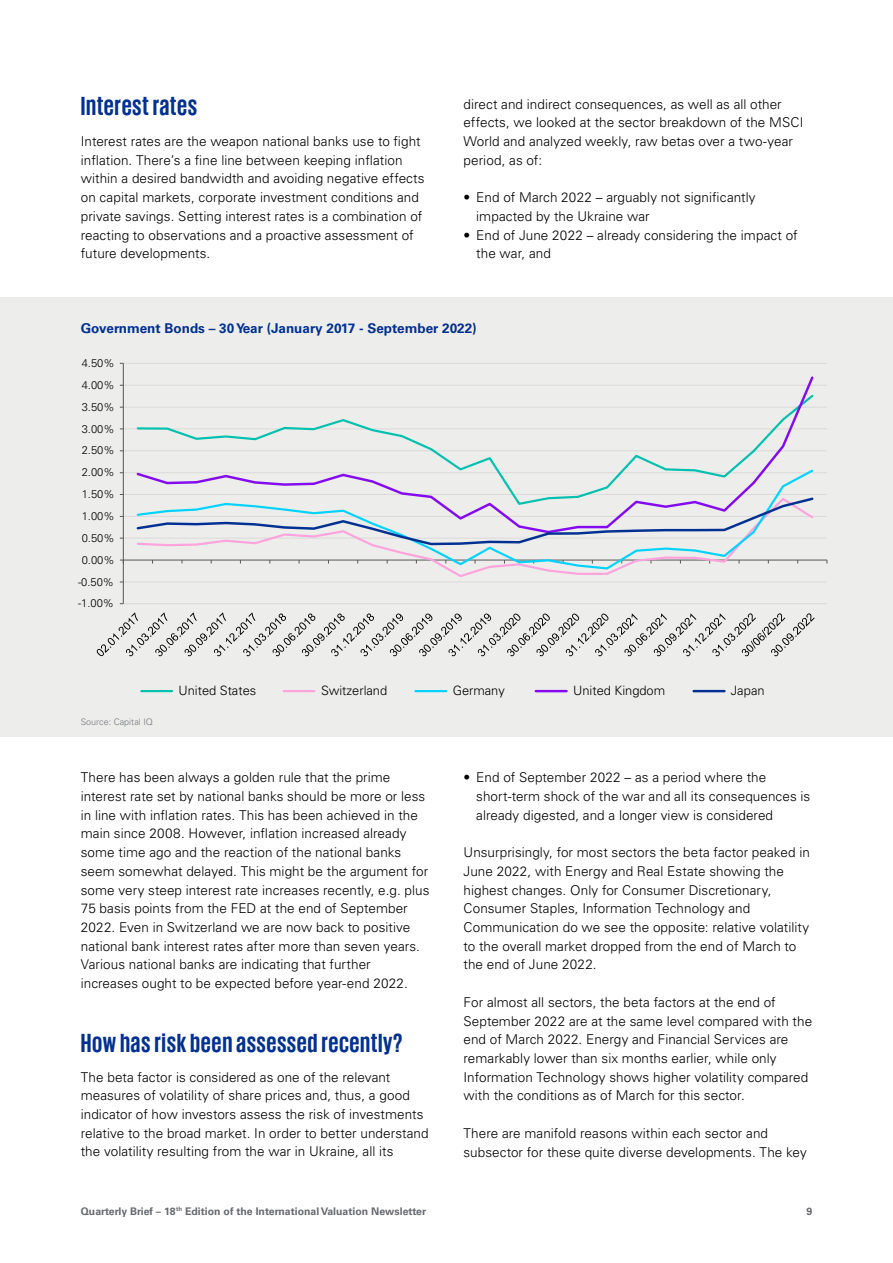
<style>
.page{position:relative;width:893px;height:1263px;background:#fff}
.page>*{position:absolute;margin:0;border:0;box-sizing:border-box;transform-origin:0 0}
.t1{font:700 27px "KPMG";letter-spacing:.02em;color:#003091}
.t2{font:300 13.5px/18.8px "Univers LT Std";letter-spacing:.005em;color:#000}
.t3{font:700 13.5px "Univers LT Std";color:#003091}
.t4{font:300 12.9px "Univers LT Std";letter-spacing:-.005em;color:#000}
.t5{font:300 11.1px "Univers LT Std";letter-spacing:-.005em;color:#000}
.t6{font:700 10.5px "Univers LT Std";color:#68696f}
.t7{font:300 9px "Univers LT Std";color:#75777c}
</style>
<div class="page">
<div style="left:0;top:297px;width:893px;height:440px;background:#ededec"></div>
<hr style="left:123px;top:363px;width:704px;height:1px;background:#dadada">
<hr style="left:123px;top:385px;width:704px;height:1px;background:#dadada">
<hr style="left:123px;top:407px;width:704px;height:1px;background:#dadada">
<hr style="left:123px;top:428px;width:704px;height:1px;background:#dadada">
<hr style="left:123px;top:450px;width:704px;height:1px;background:#dadada">
<hr style="left:123px;top:472px;width:704px;height:1px;background:#dadada">
<hr style="left:123px;top:494px;width:704px;height:1px;background:#dadada">
<hr style="left:123px;top:516px;width:704px;height:1px;background:#dadada">
<hr style="left:123px;top:538px;width:704px;height:1px;background:#dadada">
<hr style="left:123px;top:581px;width:704px;height:1px;background:#dadada">
<hr style="left:123px;top:603px;width:704px;height:1px;background:#dadada">
<hr style="left:123px;top:363px;width:1px;height:241px;background:#575757">
<hr style="left:123px;top:560px;width:704px;height:1px;background:#575757">
<svg style="left:450px;top:571px;width:166px;height:6px"></svg>
<svg style="left:135px;top:547px;width:680px;height:24px"></svg>
<svg style="left:136px;top:376px;width:678px;height:120px"></svg>
<svg style="left:136px;top:496px;width:678px;height:51px"></svg>
<svg style="left:97px;top:612px;width:718px;height:44px"></svg>
<hr style="left:141px;top:690px;width:31px;height:2px;background:#00c1ae">
<hr style="left:284px;top:690px;width:30px;height:2px;background:#ffa3dd">
<hr style="left:415px;top:690px;width:31px;height:2px;background:#00d3ff">
<hr style="left:536px;top:690px;width:31px;height:2px;background:#840bef">
<hr style="left:694px;top:690px;width:30px;height:2px;background:#003091">
<h1 class="t1" style="left:81px;top:92px;width:118px">Interest rates</h1>
<p class="t2" style="left:81px;top:132px;width:345px">Interest rates are the weapon national banks use to fight inflation. There’s a fine line between keeping inflation within a desired bandwidth and avoiding negative effects on capital markets, corporate investment conditions and private savings. Setting interest rates is a combination of reacting to observations and a proactive assessment of future developments.</p>
<p class="t2" style="left:463px;top:94px;width:341px">direct and indirect consequences, as well as all other effects, we looked at the sector breakdown of the MSCI World and analyzed weekly, raw betas over a two-year period, as of:</p>
<p class="t2" style="left:476px;top:188px;width:281px;text-indent:-13px">• End of March 2022 – arguably not significantly impacted by the Ukraine war</p>
<p class="t2" style="left:476px;top:225px;width:323px;text-indent:-13px">• End of June 2022 – already considering the impact of the war, and</p>
<p class="t3" style="left:81px;top:320px;width:397px">Government Bonds – 30 Year (January 2017 - September 2022)</p>
<p class="t5" style="left:82px;top:356px;width:35px">4.50%</p>
<p class="t5" style="left:82px;top:378px;width:35px">4.00%</p>
<p class="t5" style="left:82px;top:400px;width:35px">3.50%</p>
<p class="t5" style="left:82px;top:422px;width:35px">3.00%</p>
<p class="t5" style="left:82px;top:444px;width:35px">2.50%</p>
<p class="t5" style="left:82px;top:466px;width:35px">2.00%</p>
<p class="t5" style="left:82px;top:487px;width:35px">1.50%</p>
<p class="t5" style="left:82px;top:509px;width:35px">1.00%</p>
<p class="t5" style="left:82px;top:531px;width:35px">0.50%</p>
<p class="t5" style="left:82px;top:553px;width:35px">0.00%</p>
<p class="t5" style="left:78px;top:575px;width:38px">-0.50%</p>
<p class="t5" style="left:78px;top:597px;width:38px">-1.00%</p>
<p class="t7" style="left:81px;top:716px;width:74px">Source: Capital IQ</p>
<p class="t4" style="left:179px;top:683px;width:79px">United States</p>
<p class="t4" style="left:321px;top:683px;width:68px">Switzerland</p>
<p class="t4" style="left:453px;top:683px;width:54px">Germany</p>
<p class="t4" style="left:573px;top:683px;width:94px">United Kingdom</p>
<p class="t4" style="left:731px;top:683px;width:35px">Japan</p>
<p class="t2" style="left:81px;top:768px;width:350px">There has been always a golden rule that the prime interest rate set by national banks should be more or less in line with inflation rates. This has been achieved in the main since 2008. However, inflation increased already some time ago and the reaction of the national banks seem somewhat delayed. This might be the argument for some very steep interest rate increases recently, e.g. plus 75 basis points from the FED at the end of September 2022. Even in Switzerland we are now back to positive national bank interest rates after more than seven years.<br>Various national banks are indicating that further increases ought to be expected before year-end 2022.</p>
<h1 class="t1" style="left:81px;top:1029px;width:323px">How has risk been assessed recently?</h1>
<p class="t2" style="left:81px;top:1067px;width:349px">The beta factor is considered as one of the relevant measures of volatility of share prices and, thus, a good indicator of how investors assess the risk of investments relative to the broad market. In order to better understand the volatility resulting from the war in Ukraine, all its</p>
<p class="t2" style="left:476px;top:768px;width:336px;text-indent:-13px">• End of September 2022 – as a period where the short-term shock of the war and all its consequences is already digested, and a longer view is considered</p>
<p class="t2" style="left:463px;top:843px;width:348px">Unsurprisingly, for most sectors the beta factor peaked in June 2022, with Energy and Real Estate showing the highest changes. Only for Consumer Discretionary, Consumer Staples, Information Technology and Communication do we see the opposite: relative volatility to the overall market dropped from the end of March to the end of June 2022.</p>
<p class="t2" style="left:463px;top:993px;width:350px">For almost all sectors, the beta factors at the end of September 2022 are at the same level compared with the end of March 2022. Energy and Financial Services are remarkably lower than six months earlier, while only Information Technology shows higher volatility compared with the conditions as of March for this sector.</p>
<p class="t2" style="left:463px;top:1124px;width:345px">There are manifold reasons within each sector and subsector for these quite diverse developments. The key</p>
<p class="t6" style="left:81px;top:1205px;width:347px">Quarterly Brief – 18<sup>th</sup> Edition of the International Valuation Newsletter</p>
<p class="t6" style="left:806px;top:1205px;width:7px">9</p>
</div>
